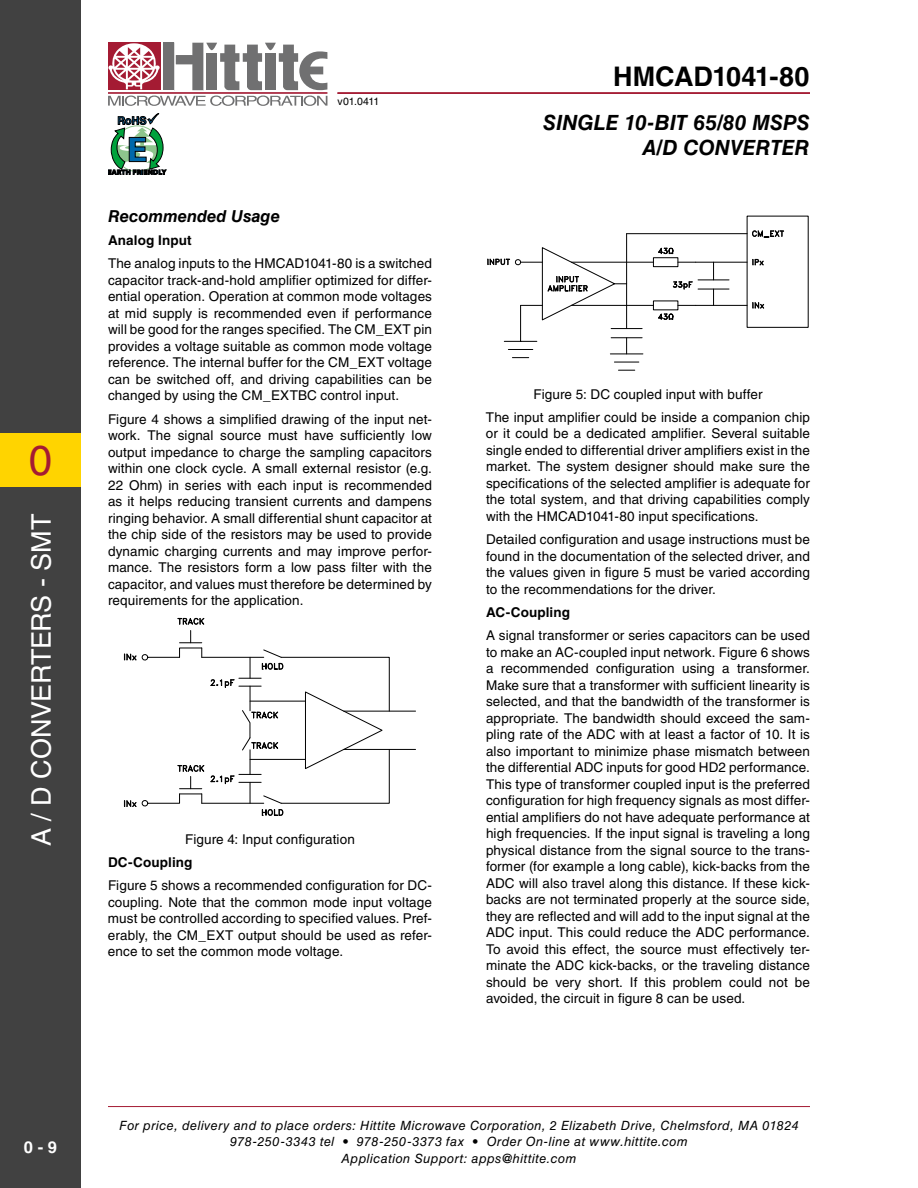
<style>
.page{position:relative;width:918px;height:1188px;background:#fff}
.page>*{position:absolute;margin:0;border:0;box-sizing:border-box;transform-origin:0 0}
.t1{font:42px "Helvetica LT Std";color:#a41b33}
.t2{font:27px "Helvetica LT Std";letter-spacing:-.015em;color:#fff}
.t3{font:700 27px "Helvetica LT Std";letter-spacing:-.005em;color:#000}
.t4{font:italic 700 21px/25.2px "Helvetica LT Std";color:#000;text-align:right}
.t5{font:italic 700 16.5px "Helvetica LT Std";color:#000}
.t6{font:700 16.5px "Helvetica LT Std";color:#fff}
.t7{font:13.5px/16.5px "Helvetica LT Std";letter-spacing:.01em;color:#000;text-align:justify}
.t8{font:700 13.5px "Helvetica LT Std";letter-spacing:.01em;color:#000}
.t9{font:italic 12.75px/16.5px "Helvetica LT Std";letter-spacing:.035em;color:#000;text-align:center}
.t10{font:10.5px "Helvetica LT Std";letter-spacing:-.035em;color:#000}
.s1{font-style:inherit}
</style>
<div class="page">
<hr style="left:108px;top:1106px;width:702px;height:1px;background:#a41b33">
<div style="left:163px;top:43px;width:11px;height:47px;background:#707071"></div>
<div style="left:108px;top:43px;width:52px;height:47px;background:#a41b33"></div>
<hr style="left:108px;top:92px;width:219px;height:2px;background:#a41b33">
<svg style="left:176px;top:43px;width:151px;height:47px"></svg>
<svg style="left:108px;top:96px;width:219px;height:10px"></svg>
<svg style="left:108px;top:43px;width:52px;height:46px"></svg>
<div style="left:0;top:0;width:81px;height:1188px;background:#414141"></div>
<div style="left:0;top:433px;width:81px;height:54px;background:#ffd400"></div>
<hr style="left:338px;top:92px;width:472px;height:2px;background:#a41b33">
<svg style="left:108px;top:113px;width:58px;height:62px"></svg>
<hr style="left:344px;top:749px;width:72px;height:1px;background:#000">
<hr style="left:344px;top:711px;width:72px;height:1px;background:#000">
<svg style="left:124px;top:618px;width:266px;height:198px"></svg>
<svg style="left:626px;top:338px;width:1px;height:16px"></svg>
<hr style="left:611px;top:328px;width:31px;height:1px;background:#000">
<hr style="left:611px;top:337px;width:31px;height:1px;background:#000">
<hr style="left:571px;top:305px;width:82px;height:1px;background:#000">
<svg style="left:678px;top:305px;width:18px;height:1px"></svg>
<hr style="left:626px;top:234px;width:1px;height:50px;background:#000">
<hr style="left:504px;top:341px;width:33px;height:1px;background:#000">
<svg style="left:508px;top:349px;width:25px;height:1px"></svg>
<svg style="left:512px;top:357px;width:17px;height:1px"></svg>
<hr style="left:520px;top:305px;width:1px;height:36px;background:#000">
<hr style="left:610px;top:354px;width:33px;height:1px;background:#000">
<svg style="left:614px;top:362px;width:25px;height:1px"></svg>
<svg style="left:618px;top:370px;width:17px;height:1px"></svg>
<hr style="left:627px;top:233px;width:120px;height:1px;background:#000">
<hr style="left:571px;top:262px;width:82px;height:1px;background:#000">
<svg style="left:678px;top:262px;width:18px;height:1px"></svg>
<div style="left:653px;top:258px;width:25px;height:9px;border:1px solid #000"></div>
<hr style="left:698px;top:280px;width:31px;height:1px;background:#000">
<hr style="left:698px;top:289px;width:31px;height:1px;background:#000">
<hr style="left:696px;top:262px;width:51px;height:1px;background:#000">
<svg style="left:713px;top:263px;width:1px;height:17px"></svg>
<hr style="left:696px;top:305px;width:51px;height:1px;background:#000">
<svg style="left:713px;top:290px;width:1px;height:15px"></svg>
<svg style="left:673px;top:281px;width:20px;height:9px"></svg>
<svg style="left:658px;top:247px;width:16px;height:7px"></svg>
<svg style="left:658px;top:313px;width:16px;height:7px"></svg>
<svg style="left:752px;top:230px;width:32px;height:8px"></svg>
<svg style="left:752px;top:259px;width:12px;height:6px"></svg>
<svg style="left:752px;top:302px;width:12px;height:7px"></svg>
<svg style="left:487px;top:247px;width:140px;height:82px"></svg>
<h1 class="t1" style="left:29px;top:436px;width:25px">0</h1>
<h2 class="t2" style="left:26px;top:846px;width:333px;rotate:-90deg">A / D Converters - SMT</h2>
<p class="t6" style="left:24px;top:1138px;width:35px">0 - 9</p>
<p class="t10" style="left:338px;top:95px;width:43px">v01.0411</p>
<p class="t5" style="left:108px;top:206px;width:173px">Recommended Usage</p>
<p class="t8" style="left:108px;top:232px;width:85px">Analog Input</p>
<p class="t7" style="left:108px;top:255px;width:326px">The analog inputs to the HMCAD1041-80 is a switched capacitor track-and-hold amplifier optimized for differ&shy;ential operation. Operation at common mode voltages at mid supply is recommended even if performance will be good for the ranges specified. The CM_EXT pin provides a voltage suitable as common mode voltage reference. The internal buffer for the CM_EXT voltage can be switched off, and driving capabilities can be changed by using the CM_EXTBC control input.</p>
<p class="t7" style="left:108px;top:411px;width:326px">Figure 4 shows a simplified drawing of the input net&shy;work. The signal source must have sufficiently low output impedance to charge the sampling capacitors within one clock cycle. A small external resistor (e.g.<br>22 Ohm) in series with each input is recommended as it helps reducing transient currents and dampens ringing behavior. A small differential shunt capacitor at the chip side of the resistors may be used to provide dynamic charging currents and may improve perfor&shy;mance. The resistors form a low pass filter with the capacitor, and values must therefore be determined by requirements for the application.</p>
<p class="t7" style="left:185px;top:831px;width:171px">Figure 4: Input configuration</p>
<p class="t8" style="left:108px;top:854px;width:86px">DC-Coupling</p>
<p class="t7" style="left:108px;top:877px;width:326px">Figure 5 shows a recommended configuration for DC&shy;coupling. Note that the common mode input voltage must be controlled according to specified values. Pref&shy;erably, the CM_EXT output should be used as refer&shy;ence to set the common mode voltage.</p>
<h2 class="t3" style="left:613px;top:60px;width:198px">HMCAD1041-80</h2>
<h3 class="t4" style="left:543px;top:109px;width:268px">Single 10-Bit 65/<span class="s1">80</span> MSPS<br>A/D Converter</h3>
<p class="t7" style="left:486px;top:382px;width:325px;line-height:23.2px;text-align:center">Figure 5: DC coupled input with buffer<br>The input amplifier could be inside a companion chip</p>
<p class="t7" style="left:486px;top:425px;width:326px">or it could be a dedicated amplifier. Several suitable single ended to differential driver amplifiers exist in the market. The system designer should make sure the specifications of the selected amplifier is adequate for the total system, and that driving capabilities comply with the HMCAD1041-80 input specifications.</p>
<p class="t7" style="left:486px;top:531px;width:326px">Detailed configuration and usage instructions must be found in the documentation of the selected driver, and the values given in figure 5 must be varied according to the recommendations for the driver.</p>
<p class="t8" style="left:486px;top:604px;width:86px">AC-Coupling</p>
<p class="t7" style="left:486px;top:627px;width:326px">A signal transformer or series capacitors can be used to make an AC-coupled input network. Figure 6 shows a recommended configuration using a transformer.<br>Make sure that a transformer with sufficient linearity is selected, and that the bandwidth of the transformer is appropriate. The bandwidth should exceed the sam&shy;pling rate of the ADC with at least a factor of 10. It is also important to minimize phase mismatch between the differential ADC inputs for good HD2 performance.<br>This type of transformer coupled input is the preferred configuration for high frequency signals as most differ&shy;ential amplifiers do not have adequate performance at high frequencies. If the input signal is traveling a long physical distance from the signal source to the trans&shy;former (for example a long cable), kick-backs from the ADC will also travel along this distance. If these kick&shy;backs are not terminated properly at the source side, they are reflected and will add to the input signal at the ADC input. This could reduce the ADC performance.<br>To avoid this effect, the source must effectively ter&shy;minate the ADC kick-backs, or the traveling distance should be very short. If this problem could not be avoided, the circuit in figure 8 can be used.</p>
<p class="t9" style="left:119px;top:1117px;width:681px">For price, delivery and to place orders: Hittite Microwave Corporation, 2 Elizabeth Drive, Chelmsford, MA 01824<br>978-250-3343 tel • 978-250-3373 fax • Order On-line at www.hittite.com<br>Application Support: apps@hittite.com</p>
</div>
